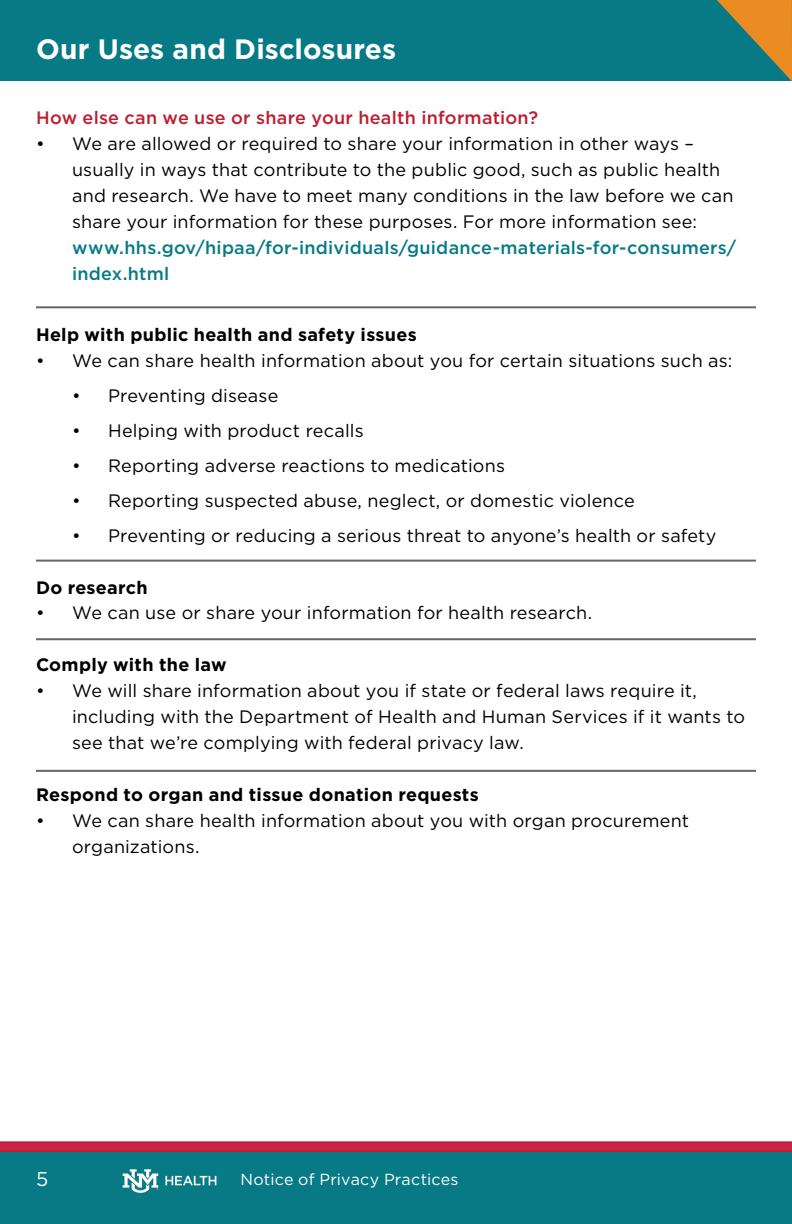
<style>
.page{position:relative;width:792px;height:1224px;background:#fff}
.page>*{position:absolute;margin:0;border:0;box-sizing:border-box;transform-origin:0 0}
.t1{font:700 28px "Gotham";color:#fff}
.t2{font:20px "Gotham";color:#fff}
.t3{font:18px/26px "Gotham";letter-spacing:.01em;color:#000}
.t4{font:700 18px "Gotham";letter-spacing:.015em;color:#000}
.t5{font:500 18px/26px "Gotham";letter-spacing:.015em;color:#077a86}
.t6{font:500 18px "Gotham";letter-spacing:.015em;color:#bb2031}
.t7{font:16px "Gotham";letter-spacing:.01em;color:#fff}
</style>
<div class="page">
<div style="left:0;top:1152px;width:792px;height:72px;background:#077a86"></div>
<div style="left:0;top:0;width:792px;height:81px;background:#077a86"></div>
<svg style="left:0;top:1141px;width:792px;height:11px;background:#c52943"></svg>
<svg style="left:165px;top:1176px;width:51px;height:9px"></svg>
<svg style="left:123px;top:1169px;width:35px;height:24px"></svg>
<hr style="left:36px;top:306px;width:720px;height:2px;background:#63666a">
<hr style="left:36px;top:560px;width:720px;height:2px;background:#63666a">
<hr style="left:36px;top:638px;width:720px;height:2px;background:#63666a">
<hr style="left:36px;top:770px;width:720px;height:2px;background:#63666a">
<svg style="left:717px;top:0;width:75px;height:81px"></svg>
<h1 class="t1" style="left:36px;top:30px;width:362px">Our Uses and Disclosures</h1>
<p class="t6" style="left:36px;top:105px;width:504px">How else can we use or share your health information?</p>
<p class="t3" style="left:72px;top:130px;width:663px;text-indent:-36px">• We are allowed or required to share your information in other ways – usually in ways that contribute to the public good, such as public health and research. We have to meet many conditions in the law before we can share your information for these purposes. For more information see:</p>
<p class="t5" style="left:72px;top:234px;width:666px">www.hhs.gov/hipaa/for-individuals/guidance-materials-for-consumers/ index.html</p>
<p class="t4" style="left:36px;top:322px;width:382px">Help with public health and safety issues</p>
<p class="t3" style="left:36px;top:347px;width:698px">• We can share health information about you for certain situations such as:</p>
<p class="t3" style="left:72px;top:382px;width:208px">• Preventing disease</p>
<p class="t3" style="left:72px;top:417px;width:293px">• Helping with product recalls</p>
<p class="t3" style="left:72px;top:452px;width:435px">• Reporting adverse reactions to medications</p>
<p class="t3" style="left:72px;top:487px;width:564px">• Reporting suspected abuse, neglect, or domestic violence</p>
<p class="t3" style="left:72px;top:522px;width:646px">• Preventing or reducing a serious threat to anyone’s health or safety</p>
<p class="t4" style="left:36px;top:575px;width:113px">Do research</p>
<p class="t3" style="left:36px;top:600px;width:558px">• We can use or share your information for health research.</p>
<p class="t4" style="left:36px;top:653px;width:192px">Comply with the law</p>
<p class="t3" style="left:72px;top:678px;width:675px;text-indent:-36px">• We will share information about you if state or federal laws require it, including with the Department of Health and Human Services if it wants to see that we’re complying with federal privacy law.</p>
<p class="t4" style="left:36px;top:783px;width:444px">Respond to organ and tissue donation requests</p>
<p class="t3" style="left:72px;top:808px;width:619px;text-indent:-36px">• We can share health information about you with organ procurement organizations.</p>
<p class="t2" style="left:36px;top:1166px;width:14px">5</p>
<p class="t7" style="left:240px;top:1170px;width:220px">Notice of Privacy Practices</p>
</div>
